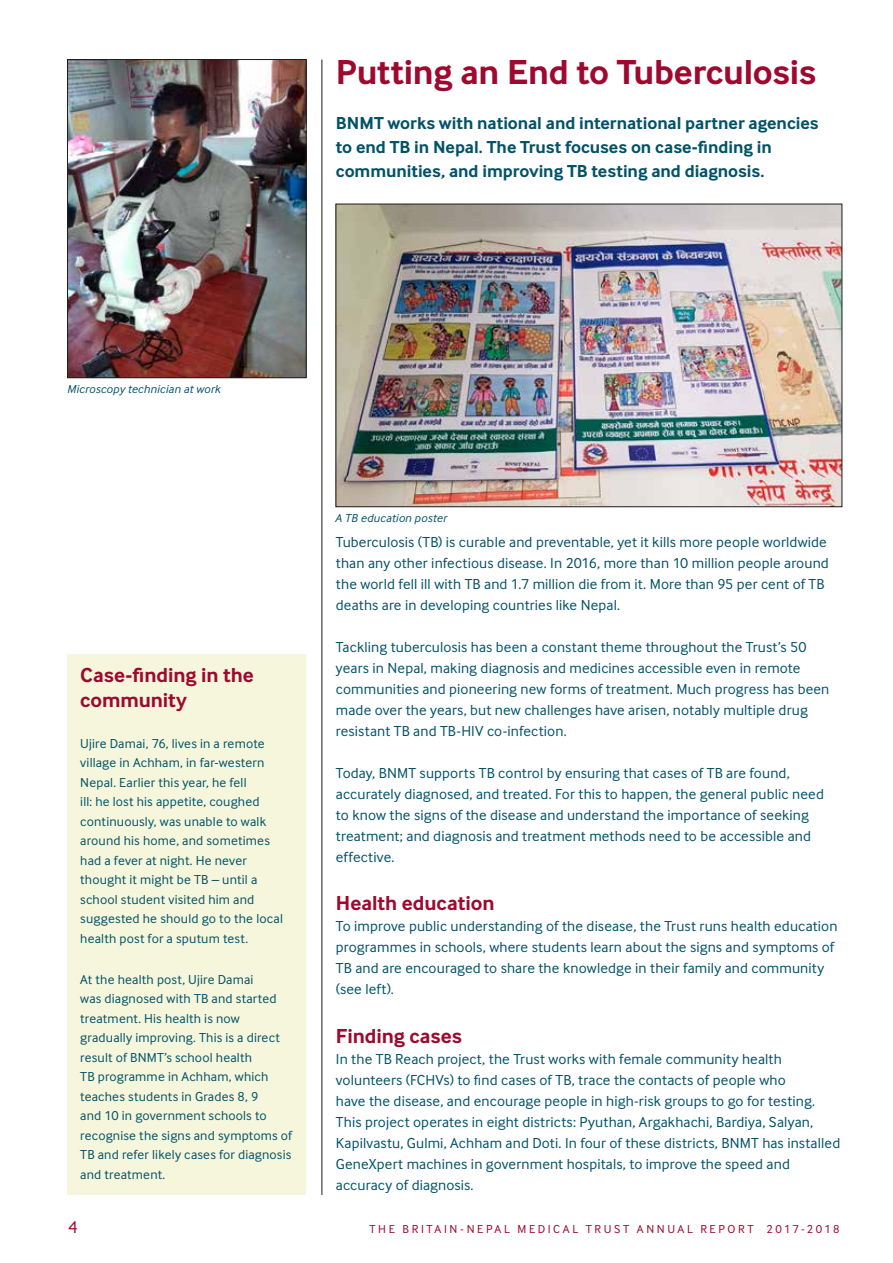
<style>
.page{position:relative;width:893px;height:1263px;background:#fff}
.page>*{position:absolute;margin:0;border:0;box-sizing:border-box;transform-origin:0 0}
.t1{font:700 36px "Inter Face Da Ma";letter-spacing:-.005em;color:#9e092f}
.t2{font:700 21px/25.5px "Inter Face Da Ma";letter-spacing:-.005em;color:#9e092f}
.t3{font:700 18px/24px "Inter Face Da Ma";letter-spacing:-.005em;color:#025268}
.t4{font:18px "Inter Face Da Ma";color:#9e092f}
.t5{font:15px/21px "Inter Face Da Ma";letter-spacing:.01em;color:#025268}
.t6{font:13.5px/19.5px "Inter Face Da Ma";letter-spacing:.015em;color:#025268}
.t7{font:12px "Inter Face Da Ma";letter-spacing:.215em;color:#9e092f}
.t8{font:italic 12px "Inter Face Da Ma";letter-spacing:.015em;color:#025268}
</style>
<div class="page">
<div style="left:68px;top:655px;width:238px;height:540px;background:#f5f6db"></div>
<hr style="left:321px;top:60px;width:1px;height:1135px;background:#1d1d1b">
<img style="left:338px;top:206px;width:502px;height:299px">
<div style="left:336px;top:204px;width:506px;height:303px;border:1px solid #1d1d1b"></div>
<img style="left:69px;top:61px;width:235px;height:315px">
<div style="left:67px;top:59px;width:239px;height:319px;border:1px solid #1d1d1b"></div>
<p class="t1" style="left:336px;top:51px;width:482px">Putting an End to Tuberculosis</p>
<p class="t3" style="left:336px;top:111px;width:484px">BNMT works with national and international partner agencies to end TB in Nepal. The Trust focuses on case-finding in communities, and improving TB testing and diagnosis.</p>
<p class="t8" style="left:68px;top:382px;width:155px">Microscopy technician at work</p>
<p class="t2" style="left:80px;top:662px;width:175px">Case-finding in the community</p>
<p class="t6" style="left:80px;top:733px;width:204px">Ujire Damai, 76, lives in a remote village in Achham, in far-western<br>Nepal. Earlier this year, he fell<br>ill: he lost his appetite, coughed continuously, was unable to walk around his home, and sometimes had a fever at night. He never thought it might be TB – until a school student visited him and suggested he should go to the local health post for a sputum test.</p>
<p class="t6" style="left:80px;top:969px;width:213px">At the health post, Ujire Damai<br>was diagnosed with TB and started treatment. His health is now gradually improving. This is a direct result of BNMT’s school health<br>TB programme in Achham, which teaches students in Grades 8, 9<br>and 10 in government schools to recognise the signs and symptoms of<br>TB and refer likely cases for diagnosis and treatment.</p>
<p class="t8" style="left:336px;top:511px;width:113px">A TB education poster</p>
<p class="t5" style="left:336px;top:531px;width:494px">Tuberculosis (TB) is curable and preventable, yet it kills more people worldwide than any other infectious disease. In 2016, more than 10 million people around the world fell ill with TB and 1.7 million die from it. More than 95 per cent of TB deaths are in developing countries like Nepal.</p>
<p class="t5" style="left:336px;top:636px;width:495px">Tackling tuberculosis has been a constant theme throughout the Trust’s 50 years in Nepal, making diagnosis and medicines accessible even in remote communities and pioneering new forms of treatment. Much progress has been made over the years, but new challenges have arisen, notably multiple drug resistant TB and TB-HIV co-infection.</p>
<p class="t5" style="left:336px;top:762px;width:489px">Today, BNMT supports TB control by ensuring that cases of TB are found, accurately diagnosed, and treated. For this to happen, the general public need to know the signs of the disease and understand the importance of seeking treatment; and diagnosis and treatment methods need to be accessible and effective.</p>
<p class="t2" style="left:336px;top:890px;width:160px">Health education</p>
<p class="t5" style="left:336px;top:916px;width:503px">To improve public understanding of the disease, the Trust runs health education programmes in schools, where students learn about the signs and symptoms of TB and are encouraged to share the knowledge in their family and community (see left).</p>
<p class="t2" style="left:336px;top:1022px;width:128px">Finding cases</p>
<p class="t5" style="left:336px;top:1048px;width:506px">In the TB Reach project, the Trust works with female community health volunteers (FCHVs) to find cases of TB, trace the contacts of people who<br>have the disease, and encourage people in high-risk groups to go for testing.<br>This project operates in eight districts: Pyuthan, Argakhachi, Bardiya, Salyan, Kapilvastu, Gulmi, Achham and Doti. In four of these districts, BNMT has installed GeneXpert machines in government hospitals, to improve the speed and accuracy of diagnosis.</p>
<p class="t4" style="left:68px;top:1216px;width:11px">4</p>
<p class="t7" style="left:369px;top:1222px;width:471px">THE BRITAIN-NEPAL MEDICAL TRUST ANNUAL REPORT 2017-2018</p>
</div>
